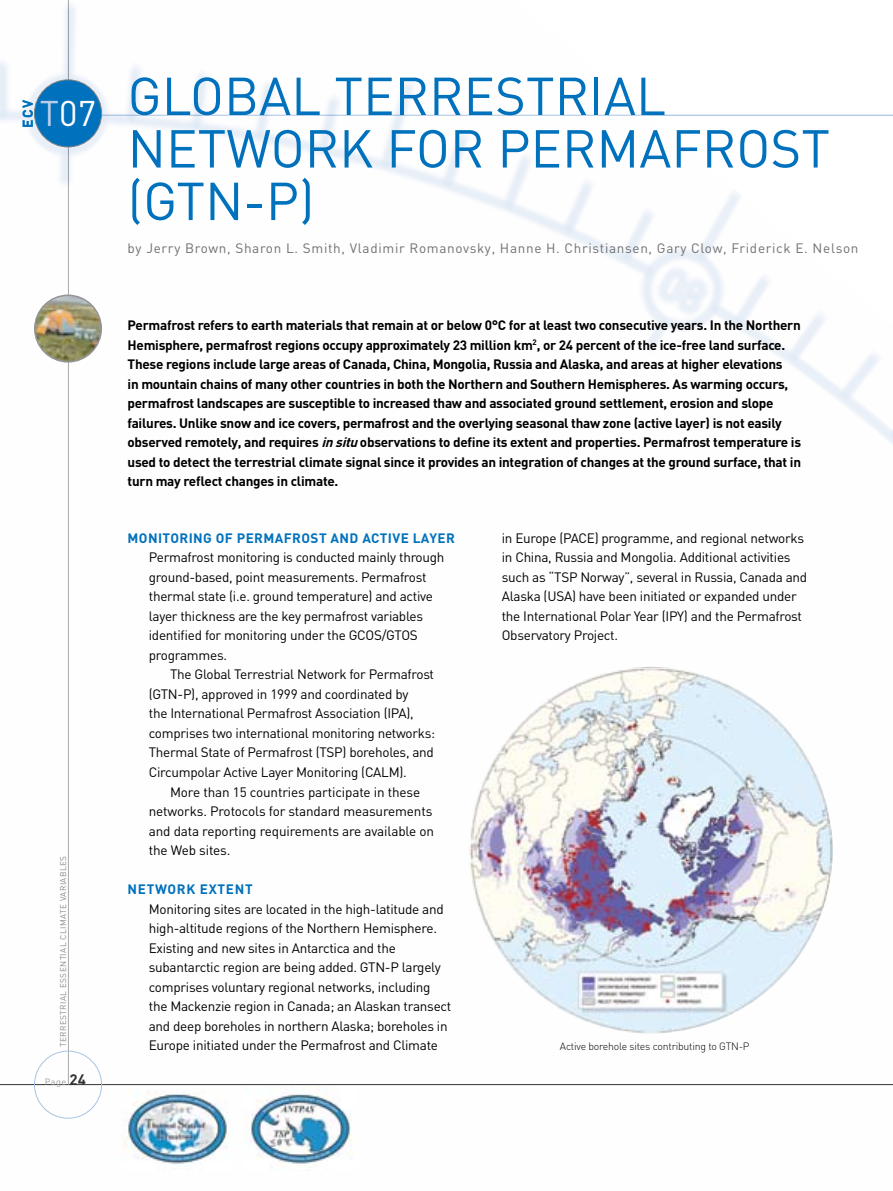
<style>
.page{position:relative;width:893px;height:1191px;background:#fff}
.page>*{position:absolute;margin:0;border:0;box-sizing:border-box;transform-origin:0 0}
.t1{font:52.5px "DIN";color:#0071bc}
.t2{font:700 13.95px "DIN";color:#0071bc}
.t3{font:13.5px/19.5px "DIN";letter-spacing:-.02em;color:#000}
.t4{font:700 13.5px/19.5px "DIN";letter-spacing:-.02em;color:#000}
.t5{font:13.5px "DIN";letter-spacing:.05em;color:#6d6f71}
.t6{font:700 13.5px "DIN";letter-spacing:.03em;color:#0071bc}
.t7{font:300 10.5px "DIN";letter-spacing:-.02em;color:#000}
.t8{font:9px "DIN";color:#808284}
.t9{font:8.25px "DIN";letter-spacing:.05em;color:#6d6f71}
.s1{font-weight:700;font-size:15px;color:#000}
.s2{font-style:italic}
</style>
<div class="page">
<img style="left:0;top:0;width:893px;height:1119px">
<div style="left:34px;top:80px;width:68px;height:67px;background:#0071bc;border-radius:50%"></div>
<div style="left:34px;top:79px;width:68px;height:68px;border:1px solid #808284;border-radius:50%"></div>
<img style="left:35px;top:295px;width:66px;height:67px;border-radius:50%">
<div style="left:34px;top:294px;width:68px;height:68px;border:2px solid #939598;border-radius:50%"></div>
<img style="left:121px;top:1090px;width:113px;height:75px">
<img style="left:244px;top:1086px;width:112px;height:82px">
<img style="left:468px;top:667px;width:365px;height:366px;border-radius:50%">
<p class="t2" style="left:19px;top:128px;width:29px;rotate:-90deg">ECV</p>
<h1 class="t1" style="left:40px;top:63px;width:153px"><sub>T</sub><sub>07</sub> Glob</h1>
<h1 class="t1" style="left:259px;top:63px;width:108px">al Terres</h1>
<h1 class="t1" style="left:526px;top:63px;width:127px">trial</h1>
<h1 class="t1" style="left:128px;top:116px;width:137px">Network</h1>
<h1 class="t1" style="left:386px;top:116px;width:31px">for</h1>
<h1 class="t1" style="left:497px;top:116px;width:67px">Perm</h1>
<h1 class="t1" style="left:639px;top:116px;width:64px">afros</h1>
<h1 class="t1" style="left:801px;top:116px;width:30px">t</h1>
<h1 class="t1" style="left:128px;top:168px;width:189px">(GTN-P)</h1>
<p class="t5" style="left:128px;top:240px;width:732px">by Jerry Brown, Sharon L. Smith, Vladimir Romanovsky, Hanne H. Christiansen, Gary Clow, Friderick E. Nelson</p>
<p class="t9" style="left:58px;top:1047px;width:191px;rotate:-90deg">terrestrial essential climate variables</p>
<p class="t8" style="left:45px;top:1075px;width:34px">Page <span class="s1">24</span></p>
<p class="t4" style="left:128px;top:315px;width:675px">Permafrost refers to earth materials that remain at or below 0°C for at least two consecutive years. In the Northern Hemisphere, permafrost regions occupy approximately 23 million km<sup>2</sup>, or 24 percent of the ice-free land surface.<br>These regions include large areas of Canada, China, Mongolia, Russia and Alaska, and areas at higher elevations<br>in mountain chains of many other countries in both the Northern and Southern Hemispheres. As warming occurs, permafrost landscapes are susceptible to increased thaw and associated ground settlement, erosion and slope failures. Unlike snow and ice covers, permafrost and the overlying seasonal thaw zone (active layer) is not easily observed remotely, and requires <span class="s2">insitu</span>observations to define its extent and properties. Permafrost temperature is used to detect the terrestrial climate signal since it provides an integration of changes at the ground surface, that in turn may reflect changes in climate.</p>
<p class="t6" style="left:128px;top:529px;width:10px">Monito</p>
<p class="t6" style="left:179px;top:529px;width:18px">ring</p>
<p class="t6" style="left:216px;top:529px;width:95px">of permafrost</p>
<p class="t6" style="left:331px;top:529px;width:41px">an d active</p>
<p class="t6" style="left:413px;top:529px;width:44px">layer</p>
<p class="t3" style="left:149px;top:547px;width:297px">Permafrost monitoring is conducted mainly through ground-based, point measurements. Permafrost thermal state (i.e. ground temperature) and active layer thickness are the key permafrost variables identified for monitoring under the GCOS/GTOS programmes.</p>
<p class="t3" style="left:149px;top:664px;width:288px;text-indent:21px">The Global Terrestrial Network for Permafrost (GTN-P), approved in 1999 and coordinated by<br>the International Permafrost Association (IPA), comprises two international monitoring networks:<br>Thermal State of Permafrost (TSP) boreholes, and Circumpolar Active Layer Monitoring (CALM).</p>
<p class="t3" style="left:149px;top:781px;width:287px;text-indent:21px">More than 15 countries participate in these networks. Protocols for standard measurements and data reporting requirements are available on the Web sites.</p>
<p class="t6" style="left:128px;top:880px;width:21px">Netwo</p>
<p class="t6" style="left:177px;top:880px;width:51px">rk extent</p>
<p class="t3" style="left:149px;top:898px;width:304px">Monitoring sites are located in the high-latitude and high-altitude regions of the Northern Hemisphere.<br>Existing and new sites in Antarctica and the subantarctic region are being added. GTN-P largely comprises voluntary regional networks, including the Mackenzie region in Canada; an Alaskan transect and deep boreholes in northern Alaska; boreholes in Europe initiated under the Permafrost and Climate</p>
<p class="t3" style="left:502px;top:528px;width:307px">in Europe (PACE) programme, and regional networks in China, Russia and Mongolia. Additional activities such as “TSP Norway”, several in Russia, Canada and Alaska (USA) have been initiated or expanded under the International Polar Year (IPY) and the Permafrost Observatory Project.</p>
<p class="t7" style="left:560px;top:1039px;width:191px">Active borehole sites contributing to GTN-P</p>
</div>
